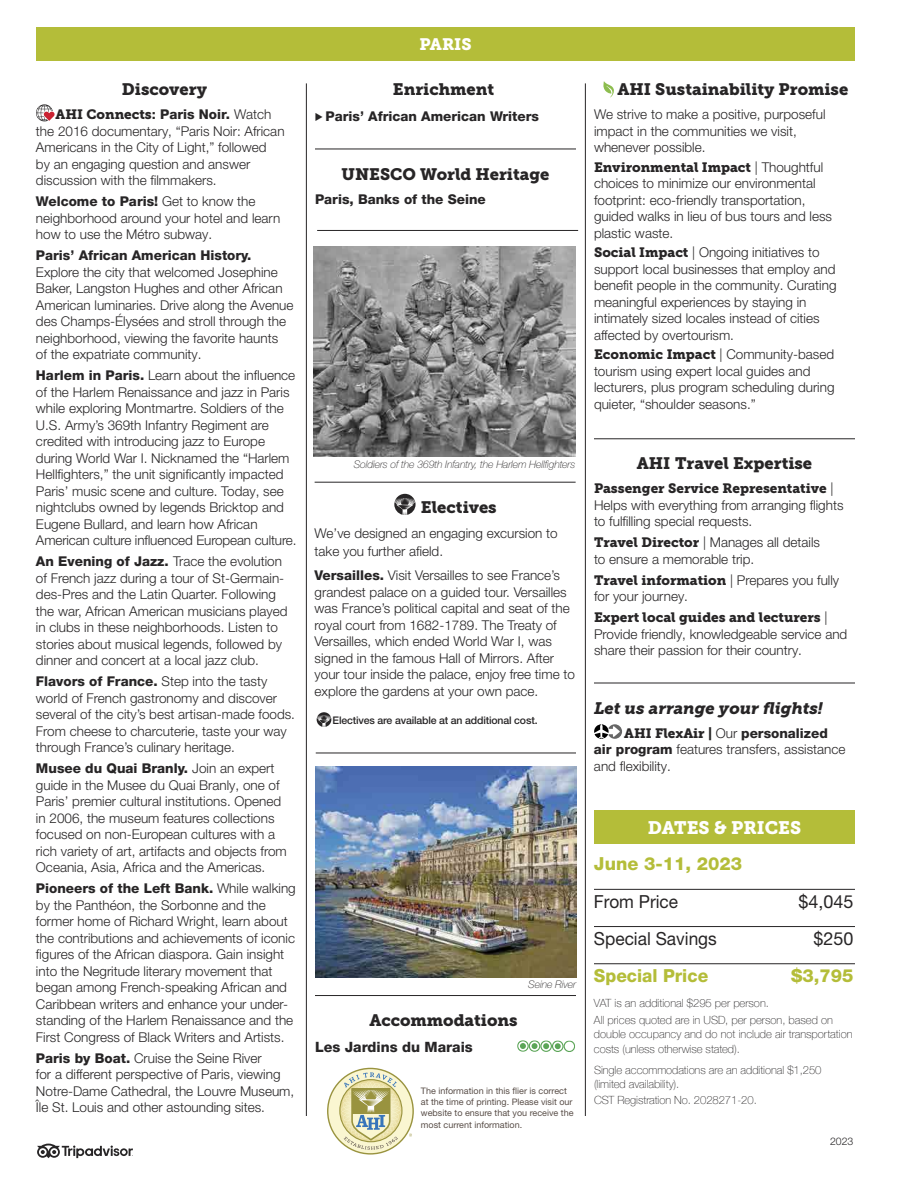
<style>
.page{position:relative;width:918px;height:1188px;background:#fff}
.page>*{position:absolute;margin:0;border:0;box-sizing:border-box;transform-origin:0 0}
.t1{font:18px "Helvetica Neue LT Pro";color:#272526;scale:.96 1}
.t2{font:800 18px "Helvetica Neue LT Pro";color:#b4bd39}
.t3{font:800 18px "Helvetica Neue LT Pro";color:#b4bd39;scale:.96 1}
.t4{font:18px "Museo Slab 900";color:#fff}
.t5{font:18px "Helvetica Neue LT Pro";color:#272526}
.t6{font:16.5px "Museo Slab 900";color:#272526}
.t7{font:italic 16.5px "Museo Slab 900";color:#272526}
.t8{font:16.5px "Museo Slab 900";color:#fff}
.t9{font:800 14.25px "Helvetica Neue LT Pro";color:#272526}
.t10{font:300 13.5px/16.5px "Helvetica Neue LT Pro";color:#272526}
.t11{font:13.5px "Museo Slab 900";color:#272526}
.t12{font:800 13.5px "Helvetica Neue LT Pro";color:#272526}
.t13{font:100 11.25px/14.2px "Helvetica Neue";letter-spacing:-.005em;color:#272526}
.t14{font:italic 100 10.5px "Helvetica Neue LT Pro";letter-spacing:-.01em;color:#272526}
.t15{font:500 10.5px "Helvetica Neue LT Pro";letter-spacing:-.015em;color:#272526}
.t16{font:300 10.5px "Helvetica Neue LT Pro";color:#272526}
.t17{font:9px/11.2px "Helvetica Neue LT Pro";color:#594e48}
.s1{font-family:"Helvetica Neue LT Pro";font-weight:800}
.s2{font-family:"Helvetica Neue LT Pro";font-weight:300}
.s3{font-weight:800}
.s4{font-family:"Pictograph One";font-weight:400;font-size:11.25px}
.s5{font-family:"Museo Slab 900";font-weight:400}
</style>
<div class="page">
<svg style="left:36px;top:104px;width:19px;height:17px"></svg>
<hr style="left:315px;top:995px;width:261px;height:1px;background:#272526">
<svg style="left:517px;top:1040px;width:58px;height:12px"></svg>
<hr style="left:594px;top:438px;width:261px;height:1px;background:#272526">
<hr style="left:585px;top:83px;width:1px;height:1033px;background:#272526">
<svg style="left:37px;top:1144px;width:96px;height:14px"></svg>
<svg style="left:327px;top:1068px;width:87px;height:87px"></svg>
<hr style="left:306px;top:83px;width:1px;height:1033px;background:#272526">
<div style="left:36px;top:27px;width:819px;height:34px;background:#b4bd39"></div>
<svg style="left:603px;top:81px;width:11px;height:17px"></svg>
<hr style="left:315px;top:482px;width:261px;height:1px;background:#272526">
<svg style="left:317px;top:712px;width:14px;height:15px"></svg>
<svg style="left:394px;top:494px;width:22px;height:21px"></svg>
<img style="left:314px;top:246px;width:261px;height:211px">
<hr style="left:594px;top:683px;width:261px;height:1px;background:#272526">
<svg style="left:594px;top:724px;width:28px;height:15px"></svg>
<hr style="left:315px;top:149px;width:261px;height:1px;background:#272526">
<hr style="left:317px;top:230px;width:261px;height:1px;background:#272526">
<img style="left:315px;top:766px;width:261px;height:211px">
<hr style="left:316px;top:753px;width:260px;height:1px;background:#272526">
<hr style="left:594px;top:889px;width:261px;height:1px;background:#272526">
<hr style="left:594px;top:926px;width:261px;height:1px;background:#272526">
<hr style="left:594px;top:963px;width:261px;height:1px;background:#272526">
<div style="left:594px;top:810px;width:261px;height:34px;background:#b4bd39"></div>
<p class="t6" style="left:122px;top:80px;width:87px">Discovery</p>
<p class="t11" style="left:56px;top:107px;width:217px">AHI Connects: <span class="s1">Paris Noir.</span> <span class="s2">Watch</span></p>
<p class="t10" style="left:36px;top:123px;width:250px">the 2016 documentary, “Paris Noir: African Americans in the City of Light,” followed<br>by an engaging question and answer discussion with the filmmakers.</p>
<p class="t10" style="left:36px;top:193px;width:246px"><span class="s3">Welcome to Paris!</span> Get to know the neighborhood around your hotel and learn how to use the Métro subway.</p>
<p class="t12" style="left:36px;top:248px;width:217px">Paris’ African American History.</p>
<p class="t10" style="left:36px;top:264px;width:259px">Explore the city that welcomed Josephine Baker, Langston Hughes and other African American luminaries. Drive along the Avenue des Champs-Élysées and stroll through the neighborhood, viewing the favorite haunts<br>of the expatriate community.</p>
<p class="t10" style="left:36px;top:367px;width:262px"><span class="s3">Harlem in Paris.</span> Learn about the influence of the Harlem Renaissance and jazz in Paris while exploring Montmartre. Soldiers of the U.S. Army’s 369th Infantry Regiment are credited with introducing jazz to Europe during World War I. Nicknamed the “Harlem Hellfighters,” the unit significantly impacted Paris’ music scene and culture. Today, see nightclubs owned by legends Bricktop and Eugene Bullard, and learn how African American culture influenced European culture.</p>
<p class="t10" style="left:36px;top:553px;width:253px"><span class="s3">An Evening of Jazz.</span> Trace the evolution of French jazz during a tour of St-Germain&shy;des-Pres and the Latin Quarter. Following the war, African American musicians played in clubs in these neighborhoods. Listen to stories about musical legends, followed by dinner and concert at a local jazz club.</p>
<p class="t10" style="left:36px;top:673px;width:261px"><span class="s3">Flavors of France.</span> Step into the tasty world of French gastronomy and discover several of the city’s best artisan-made foods.<br>From cheese to charcuterie, taste your way through France’s culinary heritage.</p>
<p class="t10" style="left:36px;top:760px;width:252px"><span class="s3">Musee du Quai Branly.</span> Join an expert guide in the Musee du Quai Branly, one of Paris’ premier cultural institutions. Opened in 2006, the museum features collections focused on non-European cultures with a rich variety of art, artifacts and objects from Oceania, Asia, Africa and the Americas.</p>
<p class="t10" style="left:36px;top:880px;width:261px"><span class="s3">Pioneers of the Left Bank.</span> While walking by the Panthéon, the Sorbonne and the former home of Richard Wright, learn about the contributions and achievements of iconic figures of the African diaspora. Gain insight into the Negritude literary movement that began among French-speaking African and Caribbean writers and enhance your under&shy;standing of the Harlem Renaissance and the First Congress of Black Writers and Artists.</p>
<p class="t10" style="left:36px;top:1049px;width:260px"><span class="s3">Paris by Boat.</span> Cruise the Seine River<br>for a different perspective of Paris, viewing Notre-Dame Cathedral, the Louvre Museum, Île St. Louis and other astounding sites.</p>
<p class="t8" style="left:419px;top:34px;width:54px">PARIS</p>
<p class="t6" style="left:393px;top:80px;width:103px">Enrichment</p>
<p class="t12" style="left:315px;top:108px;width:226px"><span class="s4">&gt;</span> Paris’ African American Writers</p>
<p class="t6" style="left:342px;top:164px;width:209px">UNESCO World Heritage</p>
<p class="t12" style="left:315px;top:191px;width:172px">Paris, Banks of the Seine</p>
<p class="t14" style="left:354px;top:458px;width:223px">Soldiers of the 369th Infantry, the Harlem Hellfighters</p>
<p class="t6" style="left:421px;top:498px;width:77px">Electives</p>
<p class="t10" style="left:315px;top:524px;width:245px;line-height:18px">We’ve designed an engaging excursion to take you further afield.</p>
<p class="t10" style="left:315px;top:567px;width:262px"><span class="s3">Versailles.</span> Visit Versailles to see France’s grandest palace on a guided tour. Versailles was France’s political capital and seat of the royal court from 1682-1789. The Treaty of Versailles, which ended World War I, was signed in the famous Hall of Mirrors. After your tour inside the palace, enjoy free time to explore the gardens at your own pace.</p>
<p class="t15" style="left:333px;top:714px;width:206px">Electives are available at an additional cost.</p>
<p class="t6" style="left:617px;top:80px;width:232px">AHI Sustainability Promise</p>
<p class="t10" style="left:594px;top:106px;width:233px">We strive to make a positive, purposeful impact in the communities we visit, whenever possible.</p>
<p class="t11" style="left:594px;top:159px;width:231px">Environmental Impact <span class="s2">| Thoughtful</span></p>
<p class="t10" style="left:594px;top:175px;width:240px">choices to minimize our environmental footprint: eco-friendly transportation, guided walks in lieu of bus tours and less plastic waste.</p>
<p class="t10" style="left:594px;top:244px;width:244px"><span class="s5">Social Impact</span> | Ongoing initiatives to support local businesses that employ and benefit people in the community. Curating meaningful experiences by staying in intimately sized locales instead of cities affected by overtourism.</p>
<p class="t10" style="left:594px;top:346px;width:242px"><span class="s5">Economic Impact</span> | Community-based tourism using expert local guides and lecturers, plus program scheduling during quieter, “shoulder seasons.”</p>
<p class="t6" style="left:637px;top:454px;width:177px">AHI Travel Expertise</p>
<p class="t11" style="left:594px;top:481px;width:241px">Passenger Service Representative <span class="s2">|</span></p>
<p class="t10" style="left:594px;top:497px;width:251px">Helps with everything from arranging flights to fulfilling special requests.</p>
<p class="t10" style="left:594px;top:534px;width:228px"><span class="s5">Travel Director</span> | Manages all details to ensure a memorable trip.</p>
<p class="t11" style="left:594px;top:572px;width:247px">Travel information <span class="s2">| Prepares you fully</span></p>
<p class="t10" style="left:594px;top:588px;width:96px">for your journey.</p>
<p class="t11" style="left:594px;top:610px;width:235px">Expert local guides and lecturers <span class="s2">|</span></p>
<p class="t10" style="left:594px;top:626px;width:255px">Provide friendly, knowledgeable service and share their passion for their country.</p>
<p class="t7" style="left:594px;top:698px;width:230px">Let us arrange your flights!</p>
<p class="t10" style="left:594px;top:724px;width:253px;text-indent:30px"><span class="s5">AHI FlexAir |</span> Our <span class="s3">personalized air program</span> features transfers, assistance and flexibility.</p>
<p class="t6" style="left:369px;top:1011px;width:150px">Accommodations</p>
<p class="t9" style="left:315px;top:1038px;width:159px">Les Jardins du Marais</p>
<p class="t14" style="left:528px;top:978px;width:49px">Seine River</p>
<p class="t17" style="left:421px;top:1085px;width:154px">The information in this flier is correct at the time of printing. Please visit our website to ensure that you receive the most current information.</p>
<h1 class="t4" style="left:648px;top:817px;width:155px">DATES &amp; PRICES</h1>
<h1 class="t2" style="left:594px;top:853px;width:150px">June 3-11, 2023</h1>
<h1 class="t1" style="left:594px;top:890px;width:89px">From Price</h1>
<h1 class="t5" style="left:798px;top:890px;width:57px">$4,045</h1>
<h1 class="t1" style="left:594px;top:927px;width:129px">Special Savings</h1>
<h1 class="t5" style="left:813px;top:927px;width:42px">$250</h1>
<h1 class="t3" style="left:594px;top:965px;width:121px">Special Price</h1>
<h1 class="t2" style="left:791px;top:965px;width:64px">$3,795</h1>
<p class="t13" style="left:594px;top:994px;width:240px;line-height:17.2px">VAT is an additional $295 per person.<br>All prices quoted are in USD, per person, based on</p>
<p class="t13" style="left:594px;top:1027px;width:260px">double occupancy and do not include air transportation costs (unless otherwise stated).</p>
<p class="t13" style="left:594px;top:1063px;width:229px">Single accommodations are an additional $1,250 (limited availability).</p>
<p class="t13" style="left:594px;top:1093px;width:164px">CST Registration No. 2028271-20.</p>
<p class="t16" style="left:830px;top:1135px;width:25px">2023</p>
</div>
